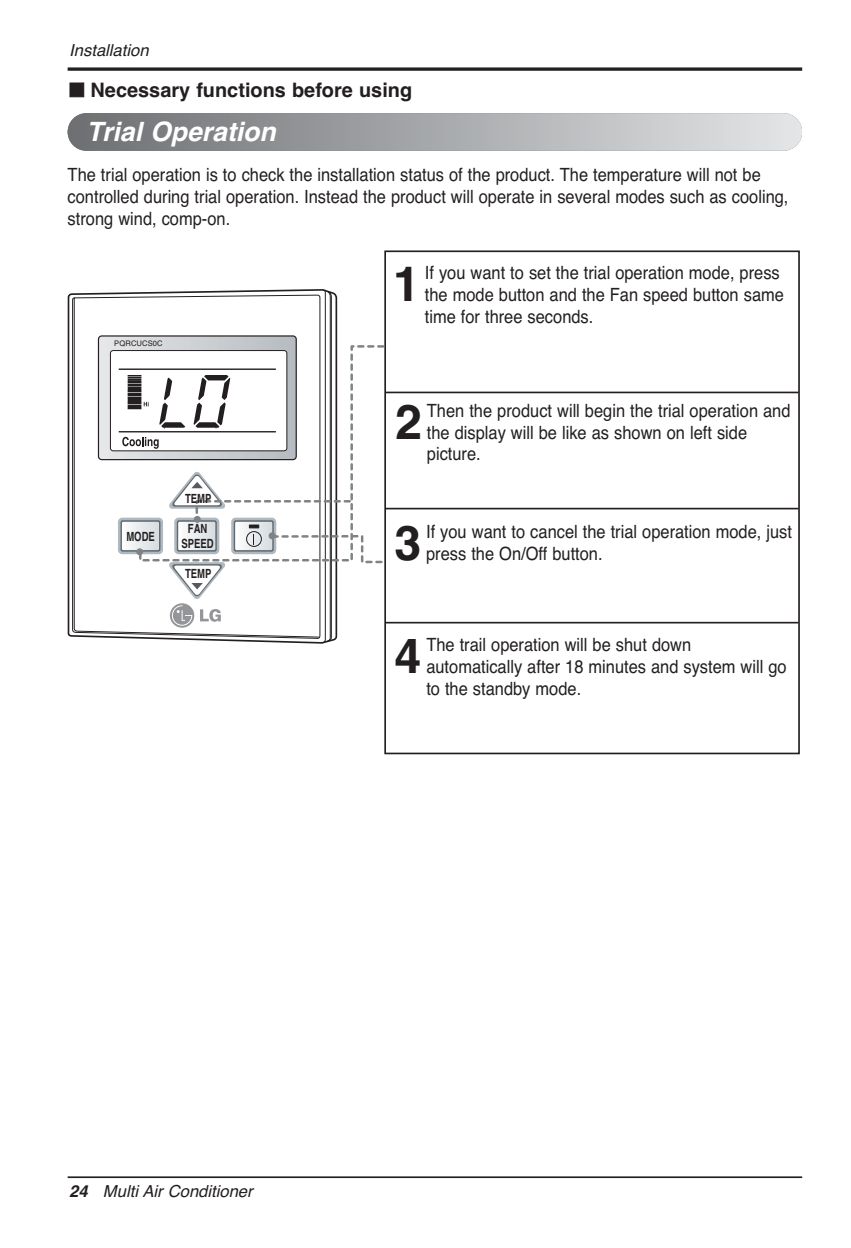
<style>
.page{position:relative;width:851px;height:1248px;background:#fff}
.page>*{position:absolute;margin:0;border:0;box-sizing:border-box;transform-origin:0 0}
.t1{font:700 48.2px "Helvetica";color:#231f20}
.t2{font:italic 700 26.6px "Helvetica";color:#fff}
.t3{font:700 20px "Helvetica";color:#231f20}
.t4{font:18.2px/22px "Helvetica";color:#231f20;scale:.9 1}
.t5{font:italic 16.6px "Helvetica";color:#231f20}
.t6{font:700 12.6px/14.6px "Helvetica";color:#231f20;text-align:center;scale:.75 1}
.t7{font:7.6px "Helvetica";letter-spacing:.01em;color:#231f20}
.s1{font-weight:700}
</style>
<div class="page">
<hr style="left:68px;top:1176px;width:734px;height:1px;background:#231f20">
<svg style="left:68px;top:67px;width:734px;height:4px;background:#474445"></svg>
<div style="left:68px;top:113px;width:734px;height:38px;background:linear-gradient(to right,#6c6e71,#e3e5e6);border-radius:19px"></div>
<div style="left:384px;top:250px;width:415px;height:504px;border:2px solid #231f20"></div>
<svg style="left:68px;top:289px;width:258px;height:355px"></svg>
<svg style="left:73px;top:297px;width:49px;height:340px"></svg>
<div style="left:98px;top:336px;width:198px;height:123px;background:linear-gradient(to bottom,#e5e6e7,#e5e6e7);border-radius:3px"></div>
<div style="left:110px;top:350px;width:177px;height:101px;background:#fff;border-radius:3px"></div>
<div style="left:118px;top:517px;width:45px;height:37px;background:#b0b9bf;border-radius:4px"></div>
<div style="left:120px;top:520px;width:40px;height:31px;background:#6c747b;border-radius:2px"></div>
<hr style="left:119px;top:369px;width:157px;height:1px;background:#231f20">
<hr style="left:119px;top:431px;width:157px;height:1px;background:#231f20">
<hr style="left:385px;top:391px;width:413px;height:2px;background:#231f20">
<hr style="left:385px;top:507px;width:413px;height:2px;background:#231f20">
<hr style="left:385px;top:621px;width:413px;height:2px;background:#231f20">
<svg style="left:122px;top:290px;width:263px;height:353px"></svg>
<p class="t5" style="left:69px;top:44px;width:81px">Installation</p>
<p class="t3" style="left:69px;top:82px;width:344px">■ Necessary functions before using</p>
<h2 class="t2" style="left:86px;top:122px;width:191px">Trial Operation</h2>
<p class="t4" style="left:68px;top:165px;width:802px">The trial operation is to check the installation status of the product. The temperature will not be controlled during trial operation. Instead the product will operate in several modes such as cooling, strong wind, comp-on.</p>
<p class="t7" style="left:114px;top:341px;width:50px">PQRCUCS0C</p>
<p class="t6" style="left:126px;top:530px;width:39px">MODE</p>
<p class="t6" style="left:185px;top:492px;width:37px">TEMP</p>
<p class="t6" style="left:181px;top:523px;width:44px">FAN<br>SPEED</p>
<p class="t6" style="left:185px;top:567px;width:37px">TEMP</p>
<h1 class="t1" style="left:393px;top:266px;width:28px">1</h1>
<p class="t4" style="left:425px;top:263px;width:400px">If you want to set the trial operation mode, press the mode button and the Fan speed button same time for three seconds.</p>
<h1 class="t1" style="left:395px;top:404px;width:28px">2</h1>
<p class="t4" style="left:427px;top:401px;width:405px">Then the product will begin the trial operation and the display will be like as shown on left side picture.</p>
<h1 class="t1" style="left:394px;top:525px;width:28px">3</h1>
<p class="t4" style="left:426px;top:522px;width:408px">If you want to cancel the trial operation mode, just press the On/Off button.</p>
<h1 class="t1" style="left:394px;top:638px;width:28px">4</h1>
<p class="t4" style="left:426px;top:635px;width:402px">The trail operation will be shut down automatically after 18 minutes and system will go to the standby mode.</p>
<p class="t5" style="left:69px;top:1184px;width:185px"><span class="s1">24</span> Multi Air Conditioner</p>
</div>
